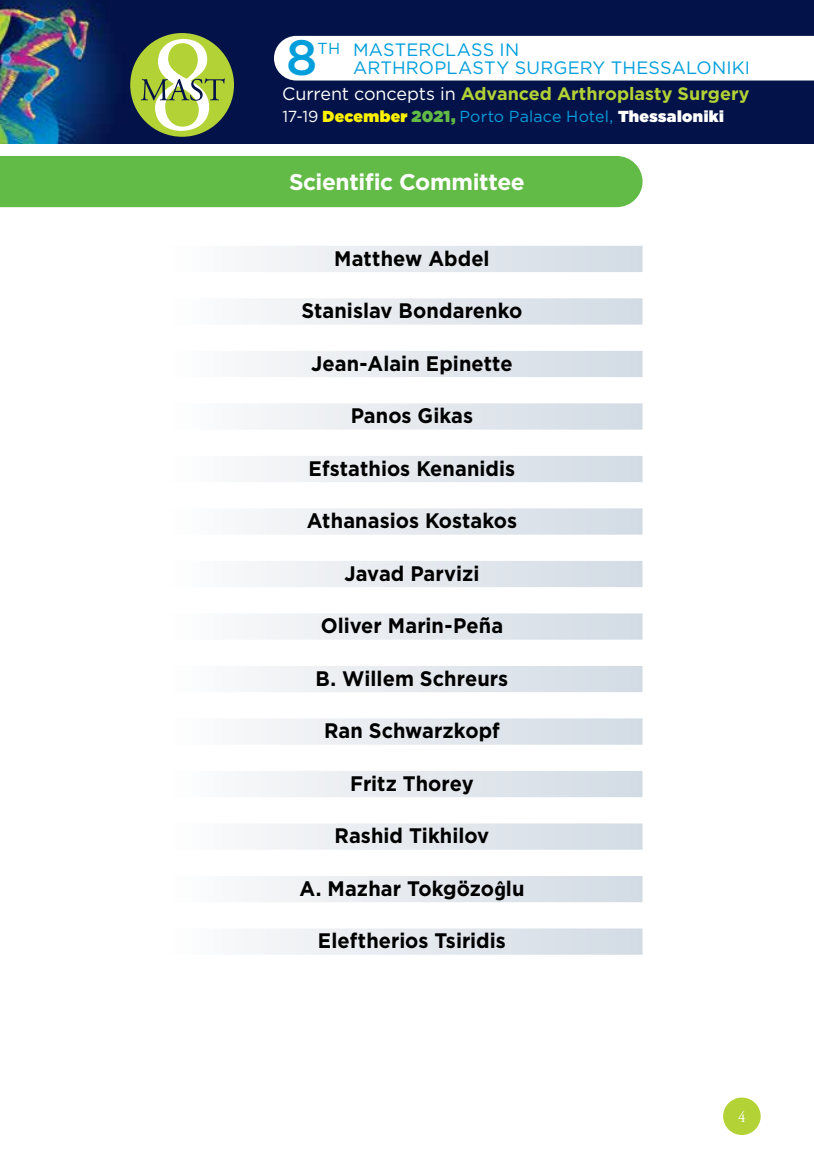
<style>
.page{position:relative;width:814px;height:1166px;background:#fff}
.page>*{position:absolute;margin:0;border:0;box-sizing:border-box;transform-origin:0 0}
.t1{font:500 49.52px "Gotham Greek";color:#009edb}
.t2{font:700 22.75px "Gotham Greek";letter-spacing:-.02em;color:#fff}
.t3{font:700 21px "Gotham Greek";letter-spacing:.005em;color:#000;scale:.95 1}
.t4{font:700 17.85px "Gotham Greek";color:#b3d235}
.t5{font:17.85px "Gotham Greek";letter-spacing:.01em;color:#009edb}
.t6{font:15.92px "Gotham Greek";letter-spacing:.005em;color:#009edb}
.t7{font:15.75px "Adobe Garamond Pro";color:#fff;scale:.95 1}
.s1{font-weight:400;color:#fff}
.s2{color:#fff}
.s3{font-weight:900;color:#fff200}
.s4{font-weight:900;color:#62bb46}
.s5{font-weight:900;color:#fff}
.s6{font-family:"Myriad Pro"}
</style>
<div class="page">
<div style="left:136px;top:0;width:678px;height:144px;background:#031248"></div>
<svg style="left:274px;top:36px;width:540px;height:45px"></svg>
<img style="left:0;top:0;width:136px;height:144px">
<div style="left:130px;top:33px;width:104px;height:104px;background:#b3d235;border-radius:50%"></div>
<svg style="left:141px;top:39px;width:84px;height:92px"></svg>
<div style="left:0;top:156px;width:642px;height:51px;background:#62bb46"></div>
<div style="left:171px;top:246px;width:471px;height:26px;background:linear-gradient(to right,#fcfcfc,#d2dae3)"></div>
<div style="left:171px;top:298px;width:471px;height:27px;background:linear-gradient(to right,#fcfcfc,#d2dae3)"></div>
<div style="left:171px;top:351px;width:471px;height:26px;background:linear-gradient(to right,#fcfcfc,#d2dae3)"></div>
<div style="left:171px;top:403px;width:471px;height:27px;background:linear-gradient(to right,#fcfcfc,#d2dae3)"></div>
<div style="left:171px;top:456px;width:471px;height:26px;background:linear-gradient(to right,#fcfcfc,#d2dae3)"></div>
<div style="left:171px;top:508px;width:471px;height:27px;background:linear-gradient(to right,#fcfcfc,#d2dae3)"></div>
<div style="left:171px;top:561px;width:471px;height:26px;background:linear-gradient(to right,#fcfcfc,#d2dae3)"></div>
<div style="left:171px;top:613px;width:471px;height:27px;background:linear-gradient(to right,#fcfcfc,#d2dae3)"></div>
<div style="left:171px;top:666px;width:471px;height:26px;background:linear-gradient(to right,#fcfcfc,#d2dae3)"></div>
<div style="left:171px;top:718px;width:471px;height:27px;background:linear-gradient(to right,#fcfcfc,#d2dae3)"></div>
<div style="left:171px;top:771px;width:471px;height:26px;background:linear-gradient(to right,#fcfcfc,#d2dae3)"></div>
<div style="left:171px;top:823px;width:471px;height:27px;background:linear-gradient(to right,#fcfcfc,#d2dae3)"></div>
<div style="left:171px;top:876px;width:471px;height:26px;background:linear-gradient(to right,#fcfcfc,#d2dae3)"></div>
<div style="left:171px;top:928px;width:471px;height:27px;background:linear-gradient(to right,#fcfcfc,#d2dae3)"></div>
<div style="left:723px;top:1097px;width:37px;height:38px;background:#b3d235;border-radius:50%"></div>
<h1 class="t1" style="left:286px;top:29px;width:33px">8</h1>
<p class="t6" style="left:317px;top:40px;width:24px">TH</p>
<p class="t5" style="left:353px;top:40px;width:167px">MASTERCLASS IN</p>
<p class="t5" style="left:353px;top:58px;width:398px">ARTHROPLASTY SURGERY THESSALONIKI</p>
<p class="t4" style="left:282px;top:83px;width:469px"><span class="s1">Current concepts in</span> Advanced Arthroplasty Surgery</p>
<p class="t6" style="left:282px;top:108px;width:442px"><span class="s2">17-19</span> <span class="s3">December</span> <span class="s4">2021,</span> Porto Palace Hotel, <span class="s5">Thessaloniki</span></p>
<p class="t2" style="left:289px;top:169px;width:237px">Scientific Committee</p>
<p class="t3" style="left:334px;top:246px;width:165px">Matthew Abdel</p>
<p class="t3" style="left:301px;top:299px;width:234px">Stanislav Bondarenko</p>
<p class="t3" style="left:311px;top:351px;width:214px">Jean-Alain Epinette</p>
<p class="t3" style="left:351px;top:404px;width:130px">Panos Gikas</p>
<p class="t3" style="left:308px;top:456px;width:219px">Efstathios Kenanidis</p>
<p class="t3" style="left:307px;top:509px;width:223px">Athanasios Kostakos</p>
<p class="t3" style="left:344px;top:561px;width:143px">Javad Parvizi</p>
<p class="t3" style="left:321px;top:614px;width:193px">Oliver Marin-Peña</p>
<p class="t3" style="left:315px;top:666px;width:204px">B. Willem Schreurs</p>
<p class="t3" style="left:324px;top:719px;width:186px">Ran Schwarzkopf</p>
<p class="t3" style="left:350px;top:771px;width:131px">Fritz Thorey</p>
<p class="t3" style="left:334px;top:824px;width:164px">Rashid Tikhilov</p>
<p class="t3" style="left:299px;top:876px;width:238px">A. Mazhar Tokgözo<span class="s6">ĝ</span>lu</p>
<p class="t3" style="left:318px;top:929px;width:199px">Eleftherios Tsiridis</p>
<p class="t7" style="left:738px;top:1107px;width:9px">4</p>
</div>
